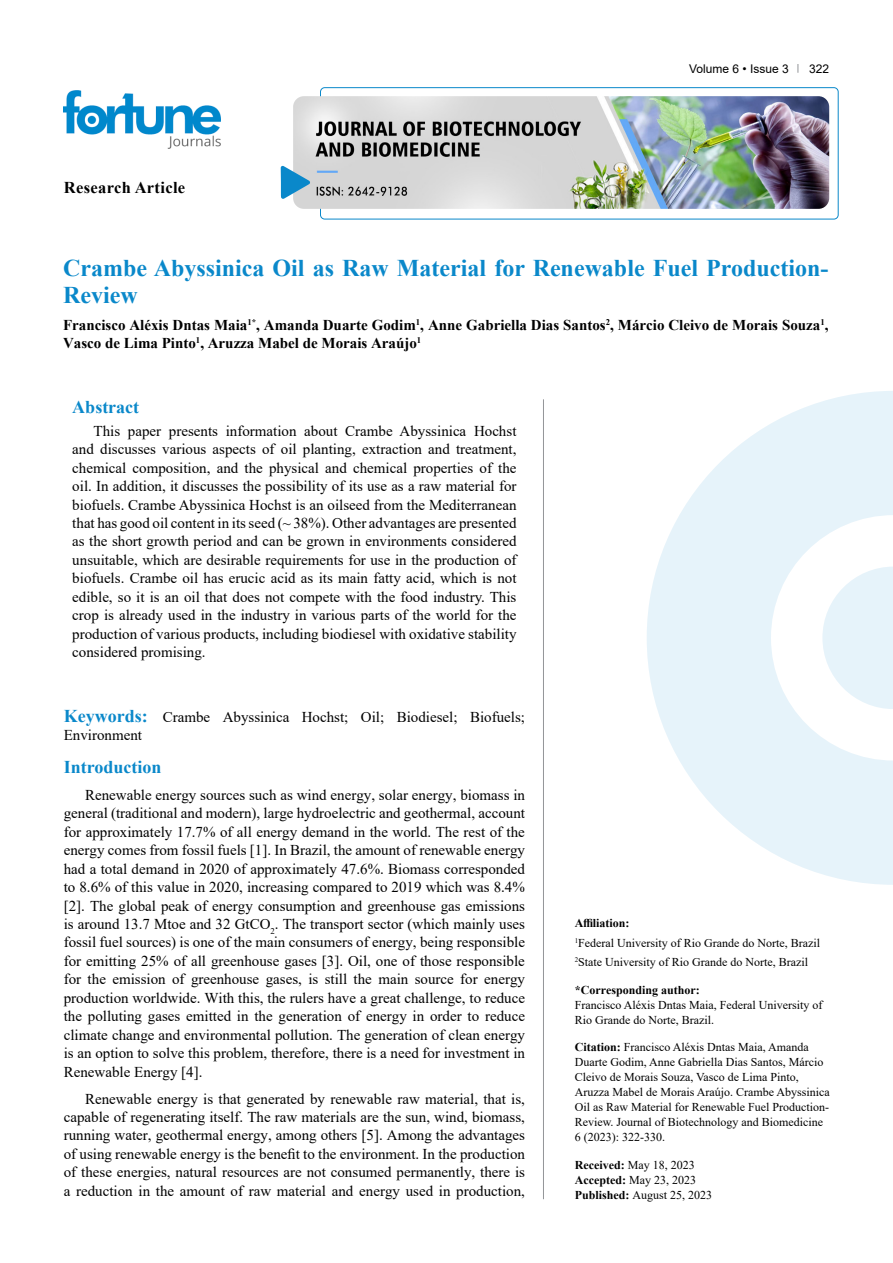
<style>
.page{position:relative;width:893px;height:1263px;background:#fff}
.page>*{position:absolute;margin:0;border:0;box-sizing:border-box;transform-origin:0 0}
.t1{font:700 24px/27px "Times New Roman";color:#0a88ca}
.t2{font:700 18px "Times New Roman";color:#0a88ca}
.t3{font:700 16.5px "Times New Roman";letter-spacing:.02em;color:#000}
.t4{font:15px/18.5px "Times New Roman";color:#000;text-align:justify}
.t5{font:700 15px/18.5px "Times New Roman";color:#000}
.t6{font:12px/15px "Times New Roman";color:#000}
.t7{font:700 12px "Times New Roman";color:#000}
.t8{font:12px "Arial";color:#000}
.s1{font-weight:700;font-size:18px;color:#0a88ca}
.s2{font-weight:700}
</style>
<div class="page">
<div style="left:320px;top:87px;width:518px;height:132px;border:1px solid #0a88ca;border-radius:4px"></div>
<img style="left:64px;top:90px;width:157px;height:59px">
<img style="left:293px;top:96px;width:536px;height:113px">
<svg style="left:281px;top:166px;width:29px;height:33px"></svg>
<svg style="left:647px;top:391px;width:246px;height:494px;fill:#e6f3fa"></svg>
<svg style="left:822px;top:566px;width:71px;height:143px"></svg>
<hr style="left:543px;top:399px;width:1px;height:800px;background:#939598">
<p class="t3" style="left:64px;top:175px;width:123px">Research Article</p>
<p class="t8" style="left:689px;top:60px;width:101px">Volume 6 • Issue 3</p>
<p class="t8" style="left:809px;top:60px;width:22px">322</p>
<h1 class="t1" style="left:63px;top:254px;width:767px">Crambe Abyssinica Oil as Raw Material for Renewable Fuel Production-<br>Review</h1>
<p class="t5" style="left:63px;top:315px;width:767px">Francisco Aléxis Dntas Maia<sup>1*</sup>, Amanda Duarte Godim<sup>1</sup>, Anne Gabriella Dias Santos<sup>2</sup>, Márcio Cleivo de Morais Souza<sup>1</sup>,<br>Vasco de Lima Pinto<sup>1</sup>, Aruzza Mabel de Morais Araújo<sup>1</sup></p>
<p class="t2" style="left:72px;top:394px;width:68px">Abstract</p>
<p class="t4" style="left:72px;top:421px;width:446px;text-indent:21px">This paper presents information about Crambe Abyssinica Hochst and discusses various aspects of oil planting, extraction and treatment, chemical composition, and the physical and chemical properties of the oil. In addition, it discusses the possibility of its use as a raw material for biofuels. Crambe Abyssinica Hochst is an oilseed from the Mediterranean that has good oil content in its seed (~ 38%). Other advantages are presented as the short growth period and can be grown in environments considered unsuitable, which are desirable requirements for use in the production of biofuels. Crambe oil has erucic acid as its main fatty acid, which is not edible, so it is an oil that does not compete with the food industry. This crop is already used in the industry in various parts of the world for the production of various products, including biodiesel with oxidative stability considered promising.</p>
<p class="t4" style="left:64px;top:707px;width:463px"><span class="s1">Keywords:</span> Crambe Abyssinica Hochst; Oil; Biodiesel; Biofuels;<br>Environment</p>
<p class="t2" style="left:64px;top:754px;width:99px">Introduction</p>
<p class="t4" style="left:64px;top:785px;width:463px;text-indent:21px">Renewable energy sources such as wind energy, solar energy, biomass in general (traditional and modern), large hydroelectric and geothermal, account for approximately 17.7% of all energy demand in the world. The rest of the energy comes from fossil fuels [1]. In Brazil, the amount of renewable energy had a total demand in 2020 of approximately 47.6%. Biomass corresponded to 8.6% of this value in 2020, increasing compared to 2019 which was 8.4% [2]. The global peak of energy consumption and greenhouse gas emissions is around 13.7 Mtoe and 32 GtCO<sub>2</sub>. The transport sector (which mainly uses fossil fuel sources) is one of the main consumers of energy, being responsible for emitting 25% of all greenhouse gases [3]. Oil, one of those responsible for the emission of greenhouse gases, is still the main source for energy production worldwide. With this, the rulers have a great challenge, to reduce the polluting gases emitted in the generation of energy in order to reduce climate change and environmental pollution. The generation of clean energy is an option to solve this problem, therefore, there is a need for investment in Renewable Energy [4].</p>
<p class="t4" style="left:64px;top:1089px;width:463px;text-indent:21px">Renewable energy is that generated by renewable raw material, that is, capable of regenerating itself. The raw materials are the sun, wind, biomass, running water, geothermal energy, among others [5]. Among the advantages of using renewable energy is the benefit to the environment. In the production of these energies, natural resources are not consumed permanently, there is a reduction in the amount of raw material and energy used in production,</p>
<p class="t6" style="left:575px;top:913px;width:247px;line-height:19.2px"><span class="s2">Affiliation:<br></span><sup>1</sup>Federal University of Rio Grande do Norte, Brazil<br><sup>2</sup>State University of Rio Grande do Norte, Brazil</p>
<p class="t7" style="left:575px;top:981px;width:127px">*Corresponding author:</p>
<p class="t6" style="left:575px;top:997px;width:249px">Francisco Aléxis Dntas Maia, Federal University of<br>Rio Grande do Norte, Brazil.</p>
<p class="t6" style="left:575px;top:1039px;width:256px"><span class="s2">Citation:</span> Francisco Aléxis Dntas Maia, Amanda Duarte Godim, Anne Gabriella Dias Santos, Márcio Cleivo de Morais Souza, Vasco de Lima Pinto, Aruzza Mabel de Morais Araújo. Crambe Abyssinica Oil as Raw Material for Renewable Fuel Production-Review. Journal of Biotechnology and Biomedicine 6 (2023): 322-330.</p>
<p class="t6" style="left:575px;top:1157px;width:139px"><span class="s2">Received:</span> May 18, 2023<br><span class="s2">Accepted:</span> May 23, 2023<br><span class="s2">Published:</span> August 25, 2023</p>
</div>
